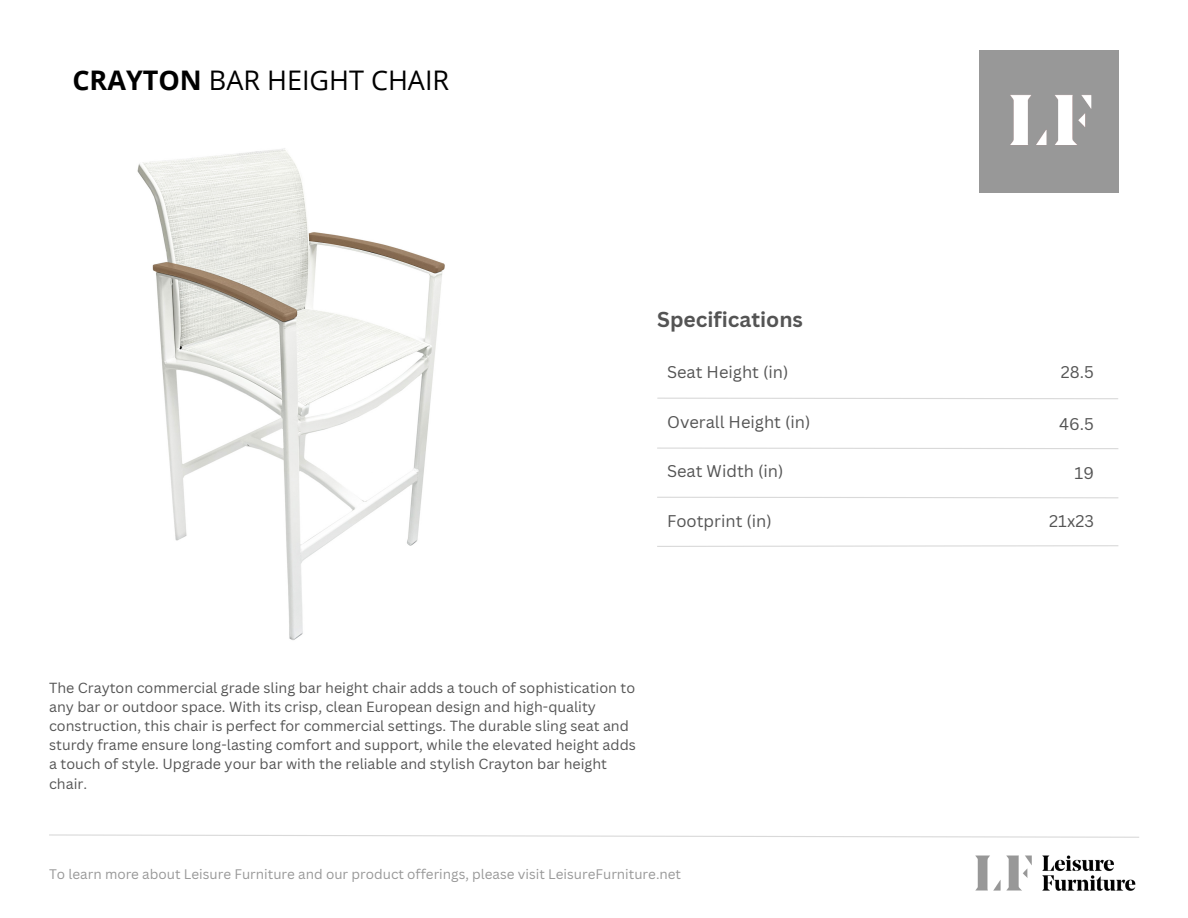
<style>
.page{position:relative;width:1188px;height:918px;background:#fff}
.page>*{position:absolute;margin:0;border:0;box-sizing:border-box;transform-origin:0 0}
.t1{font:27px "Open Sans";color:#000}
.t2{font:700 21px "Canva Sans";color:#545454}
.t3{font:16.5px "Canva Sans";color:#545454}
.t4{font:14.25px/19.2px "Canva Sans";color:#545454}
.t5{font:13.5px "Canva Sans";color:#989898}
.s1{font-weight:700}
</style>
<div class="page">
<svg style="left:49px;top:834px;width:1090px;height:4px"></svg>
<img style="left:975px;top:855px;width:161px;height:36px">
<svg style="left:657px;top:545px;width:462px;height:2px"></svg>
<svg style="left:657px;top:496px;width:462px;height:3px"></svg>
<svg style="left:657px;top:397px;width:461px;height:3px"></svg>
<svg style="left:657px;top:447px;width:462px;height:2px"></svg>
<div style="left:979px;top:50px;width:140px;height:142px;background:#989898"></div>
<img style="left:1010px;top:95px;width:82px;height:50px">
<img style="left:137px;top:148px;width:308px;height:492px">
<h1 class="t1" style="left:72px;top:62px;width:378px"><span class="s1">CRAYTON</span> BAR HEIGHT CHAIR</h1>
<h2 class="t2" style="left:657px;top:304px;width:147px">Specifications</h2>
<p class="t3" style="left:667px;top:361px;width:123px">Seat Height (in)</p>
<p class="t3" style="left:667px;top:410px;width:145px">Overall Height (in)</p>
<p class="t3" style="left:667px;top:459px;width:118px">Seat Width (in)</p>
<p class="t3" style="left:667px;top:509px;width:106px">Footprint (in)</p>
<p class="t4" style="left:49px;top:678px;width:588px">The Crayton commercial grade sling bar height chair adds a touch of sophistication to any bar or outdoor space. With its crisp, clean European design and high-quality construction, this chair is perfect for commercial settings. The durable sling seat and sturdy frame ensure long-lasting comfort and support, while the elevated height adds a touch of style. Upgrade your bar with the reliable and stylish Crayton bar height chair.</p>
<p class="t5" style="left:49px;top:865px;width:634px">To learn more about Leisure Furniture and our product offerings, please visit LeisureFurniture.net</p>
<p class="t3" style="left:1061px;top:361px;width:35px">28.5</p>
<p class="t3" style="left:1059px;top:413px;width:36px">46.5</p>
<p class="t3" style="left:1075px;top:461px;width:21px">19</p>
<p class="t3" style="left:1049px;top:509px;width:46px">21x23</p>
</div>
